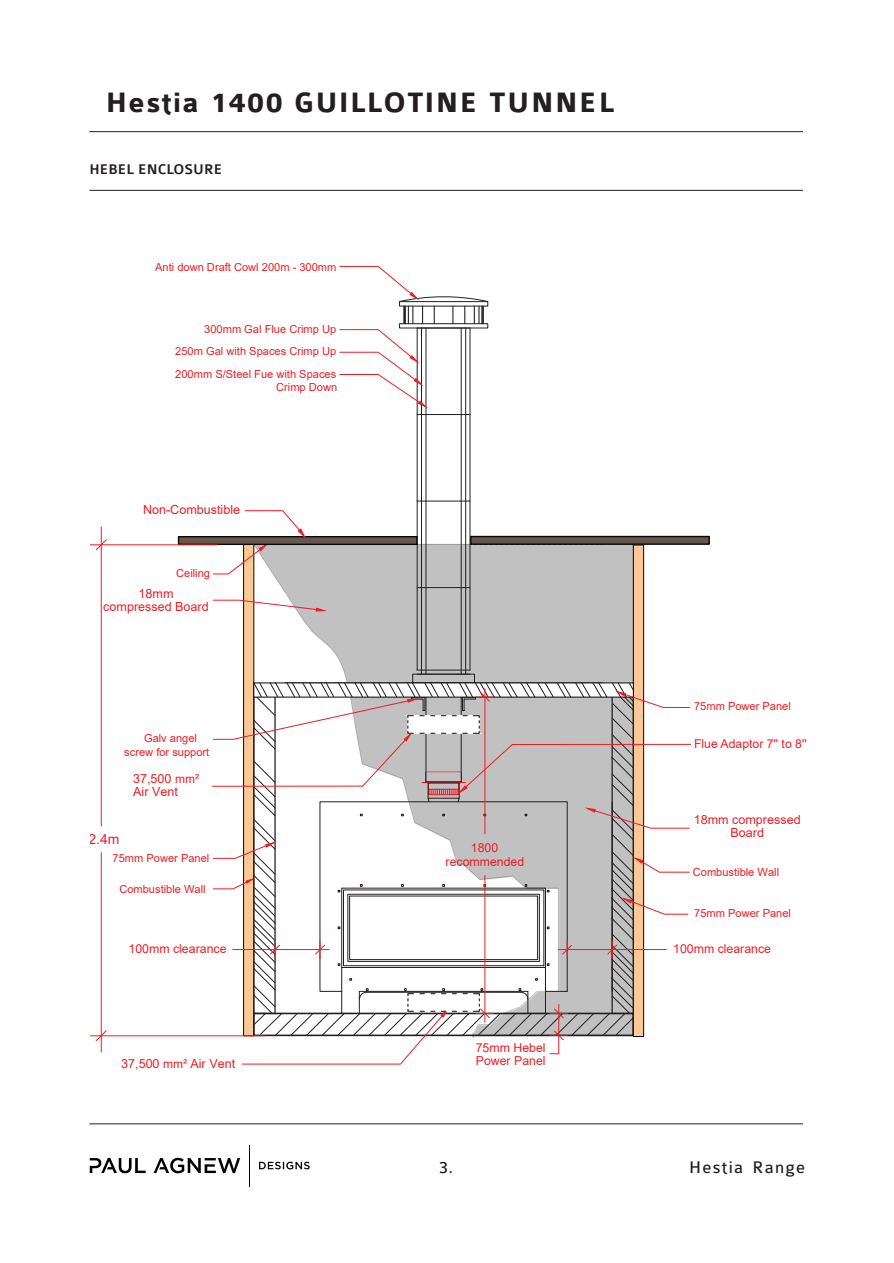
<style>
.page{position:relative;width:894px;height:1263px;background:#fff}
.page>*{position:absolute;margin:0;border:0;box-sizing:border-box;transform-origin:0 0}
.t1{font:700 30px "Colaborate";letter-spacing:.05em;color:#231f20}
.t2{font:18px "Colaborate";letter-spacing:.07em;color:#231f20}
.t3{font:500 15px "Colaborate";color:#231f20}
.t4{font:13.95px "Arial";color:#ee1d23}
.t5{font:12.6px/12.6px "Arial";color:#ee1d23;text-align:center}
.t6{font:12.3px/14.7px "Arial";color:#ee1d23;text-align:center}
.t7{font:12.15px "Arial";color:#ee1e23}
.t8{font:11.1px/22.2px "Arial";color:#ee1d23}
.s1{font-size:12px}
</style>
<div class="page">
<svg style="left:90px;top:265px;width:620px;height:800px"></svg>
<div style="left:178px;top:536px;width:239px;height:9px;background:#66584d;border:1px solid #080704"></div>
<div style="left:470px;top:536px;width:239px;height:9px;background:#66584d;border:1px solid #080704"></div>
<svg style="left:244px;top:510px;width:61px;height:28px"></svg>
<hr style="left:90px;top:544px;width:127px;height:1px;background:#ee1d23">
<hr style="left:90px;top:1035px;width:174px;height:1px;background:#ee1d23">
<hr style="left:101px;top:527px;width:1px;height:299px;background:#ee1d23">
<hr style="left:101px;top:852px;width:1px;height:200px;background:#ee1d23">
<svg style="left:95px;top:539px;width:12px;height:12px"></svg>
<svg style="left:95px;top:1030px;width:12px;height:11px"></svg>
<svg style="left:212px;top:683px;width:478px;height:381px"></svg>
<hr style="left:89px;top:1123px;width:713px;height:1px;background:#231f20">
<hr style="left:89px;top:131px;width:713px;height:1px;background:#231f20">
<hr style="left:89px;top:190px;width:713px;height:1px;background:#231f20">
<svg style="left:259px;top:1162px;width:50px;height:7px"></svg>
<hr style="left:249px;top:1145px;width:1px;height:41px;background:#000">
<svg style="left:90px;top:1158px;width:150px;height:15px"></svg>
<h1 class="t1" style="left:106px;top:92px;width:509px">Hestia 1400 GUILLOTINE TUNNEL</h1>
<h3 class="t3" style="left:89px;top:164px;width:135px">HEBEL ENCLOSURE</h3>
<p class="t8" style="left:155px;top:257px;width:183px">Anti down Draft Cowl 200m - 300mm</p>
<p class="t8" style="left:204px;top:319px;width:133px">300mm Gal Flue Crimp Up</p>
<p class="t8" style="left:175px;top:341px;width:162px">250m Gal with Spaces Crimp Up<br>200mm S/Steel Fue with Spaces</p>
<p class="t8" style="left:276px;top:377px;width:62px">Crimp Down</p>
<p class="t5" style="left:143px;top:504px;width:98px">Non-Combustible</p>
<p class="t8" style="left:176px;top:563px;width:35px">Ceiling</p>
<p class="t5" style="left:103px;top:589px;width:107px">18mm compressed Board</p>
<p class="t8" style="left:124px;top:733px;width:87px;line-height:13.5px;text-indent:20px">Galv angel screw for support</p>
<p class="t5" style="left:133px;top:773px;width:67px;text-align:left">37,500 <span class="s1">mm²<br></span>Air Vent</p>
<p class="t4" style="left:88px;top:834px;width:33px">2.4m</p>
<p class="t8" style="left:112px;top:848px;width:98px">75mm Power Panel</p>
<p class="t8" style="left:119px;top:879px;width:88px">Combustible Wall</p>
<p class="t6" style="left:128px;top:942px;width:99px">100mm clearance</p>
<p class="t5" style="left:121px;top:1058px;width:115px">37,500 <span class="s1">mm²</span> Air Vent</p>
<p class="t8" style="left:693px;top:696px;width:98px">75mm Power Panel</p>
<p class="t7" style="left:693px;top:739px;width:114px">Flue Adaptor 7'' to 8''</p>
<p class="t6" style="left:445px;top:841px;width:80px">1800 recommended</p>
<p class="t6" style="left:475px;top:1043px;width:71px;line-height:12.3px;text-align:left">75mm Hebel<br>Power Panel</p>
<p class="t5" style="left:693px;top:815px;width:108px">18mm compressed<br>Board</p>
<p class="t8" style="left:692px;top:862px;width:88px">Combustible Wall</p>
<p class="t8" style="left:694px;top:903px;width:98px">75mm Power Panel</p>
<p class="t6" style="left:673px;top:942px;width:99px">100mm clearance</p>
<h2 class="t2" style="left:439px;top:1161px;width:16px">3.</h2>
<h2 class="t2" style="left:689px;top:1161px;width:117px">Hestia Range</h2>
</div>
